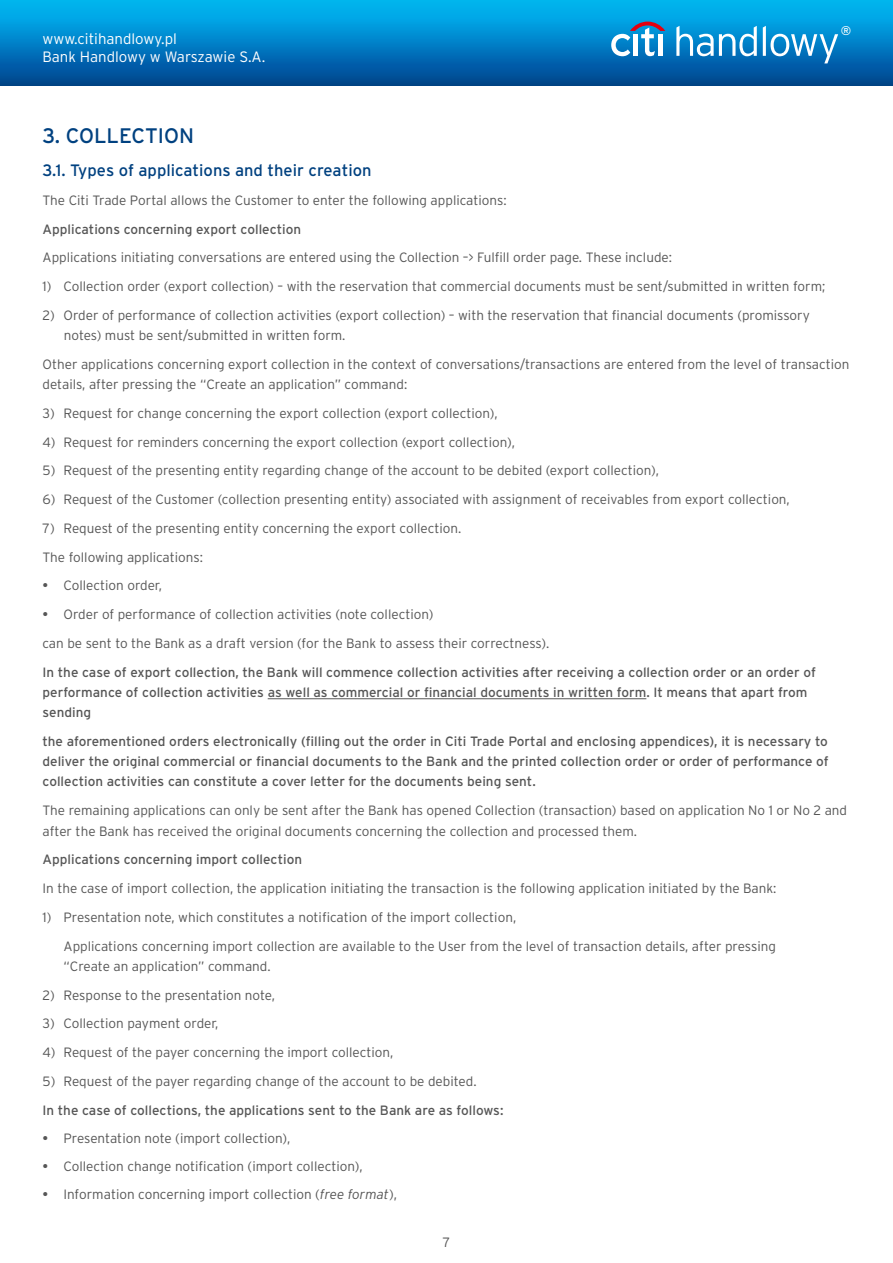
<style>
.page{position:relative;width:893px;height:1263px;background:#fff}
.page>*{position:absolute;margin:0;border:0;box-sizing:border-box;transform-origin:0 0}
.t1{font:21px "Interstate Pl";color:#004180}
.t2{font:16.5px "Interstate Pl";color:#004180}
.t3{font:300 15px/18px "Interstate Pl";color:#fff}
.t4{font:300 13.5px/20.2px "Interstate Pl";color:#565656}
.t5{font:13.5px/20.2px "Interstate Pl";color:#565656}
.t6{font:12.6px "Interstate Pl";color:#fff}
.s1{font-weight:400}
.s2{font-style:italic}
</style>
<div class="page">
<div style="left:0;top:0;width:893px;height:85px;background:linear-gradient(to bottom,#00befa,#004390)"></div>
<svg style="left:676px;top:26px;width:81px;height:30px"></svg>
<svg style="left:763px;top:26px;width:75px;height:37px"></svg>
<svg style="left:611px;top:22px;width:54px;height:34px"></svg>
<div style="left:658px;top:34px;width:5px;height:22px;background:#fff"></div>
<hr style="left:268px;top:698px;width:378px;height:1px;background:#565656">
<p class="t3" style="left:43px;top:29px;width:224px">www.citihandlowy.pl<br>Bank Handlowy w Warszawie S.A.</p>
<p class="t6" style="left:841px;top:24px;width:12px">®</p>
<h1 class="t1" style="left:43px;top:124px;width:153px">3. COLLECTION</h1>
<p class="t2" style="left:43px;top:161px;width:330px">3.1. Types of applications and their creation</p>
<p class="t4" style="left:43px;top:190px;width:466px">The Citi Trade Portal allows the Customer to enter the following applications:</p>
<p class="t5" style="left:43px;top:219px;width:260px">Applications concerning export collection</p>
<p class="t4" style="left:43px;top:247px;width:631px">Applications initiating conversations are entered using the Collection –&gt; Fulfill order page. These include:</p>
<p class="t4" style="left:43px;top:276px;width:784px">1) Collection order (export collection) – with the reservation that commercial documents must be sent/submitted in written form;</p>
<p class="t4" style="left:64px;top:305px;width:748px;text-indent:-21px">2) Order of performance of collection activities (export collection) – with the reservation that financial documents (promissory notes) must be sent/submitted in written form.</p>
<p class="t4" style="left:43px;top:354px;width:808px">Other applications concerning export collection in the context of conversations/transactions are entered from the level of transaction details, after pressing the “Create an application” command:</p>
<p class="t4" style="left:43px;top:403px;width:457px">3) Request for change concerning the export collection (export collection),</p>
<p class="t4" style="left:43px;top:432px;width:474px">4) Request for reminders concerning the export collection (export collection),</p>
<p class="t4" style="left:43px;top:460px;width:618px">5) Request of the presenting entity regarding change of the account to be debited (export collection),</p>
<p class="t4" style="left:43px;top:489px;width:749px">6) Request of the Customer (collection presenting entity) associated with assignment of receivables from export collection,</p>
<p class="t4" style="left:43px;top:514px;width:420px;line-height:28.8px">7) Request of the presenting entity concerning the export collection.<br>The following applications:</p>
<p class="t4" style="left:43px;top:575px;width:121px"><span class="s1">•</span> Collection order,</p>
<p class="t4" style="left:43px;top:600px;width:508px;line-height:28.8px"><span class="s1">•</span> Order of performance of collection activities (note collection)<br>can be sent to the Bank as a draft version (for the Bank to assess their correctness).</p>
<p class="t5" style="left:43px;top:662px;width:775px">In the case of export collection, the Bank will commence collection activities after receiving a collection order or an order of performance of collection activities as well as commercial or financial documents in written form. It means that apart from sending</p>
<p class="t5" style="left:43px;top:731px;width:788px;text-align:justify">the aforementioned orders electronically (filling out the order in Citi Trade Portal and enclosing appendices), it is necessary to deliver the original commercial or financial documents to the Bank and the printed collection order or order of performance of collection activities can constitute a cover letter for the documents being sent.</p>
<p class="t4" style="left:43px;top:800px;width:806px">The remaining applications can only be sent after the Bank has opened Collection (transaction) based on application No 1 or No 2 and after the Bank has received the original documents concerning the collection and processed them.</p>
<p class="t5" style="left:43px;top:849px;width:261px">Applications concerning import collection</p>
<p class="t4" style="left:43px;top:878px;width:735px">In the case of import collection, the application initiating the transaction is the following application initiated by the Bank:</p>
<p class="t4" style="left:64px;top:902px;width:714px;line-height:28.8px;text-indent:-21px">1) Presentation note, which constitutes a notification of the import collection,<br>Applications concerning import collection are available to the User from the level of transaction details, after pressing</p>
<p class="t4" style="left:64px;top:956px;width:209px">“Create an application” command.</p>
<p class="t4" style="left:43px;top:984px;width:234px">2) Response to the presentation note,</p>
<p class="t4" style="left:43px;top:1013px;width:178px">3) Collection payment order,</p>
<p class="t4" style="left:43px;top:1042px;width:352px">4) Request of the payer concerning the import collection,</p>
<p class="t4" style="left:43px;top:1071px;width:436px">5) Request of the payer regarding change of the account to be debited.</p>
<p class="t5" style="left:43px;top:1099px;width:462px">In the case of collections, the applications sent to the Bank are as follows:</p>
<p class="t4" style="left:43px;top:1128px;width:249px"><span class="s1">•</span> Presentation note (import collection),</p>
<p class="t4" style="left:43px;top:1156px;width:322px"><span class="s1">•</span> Collection change notification (import collection),</p>
<p class="t4" style="left:43px;top:1184px;width:356px"><span class="s1">•</span> Information concerning import collection (<span class="s2">free format</span>),</p>
<p class="t4" style="left:443px;top:1232px;width:9px">7</p>
</div>
